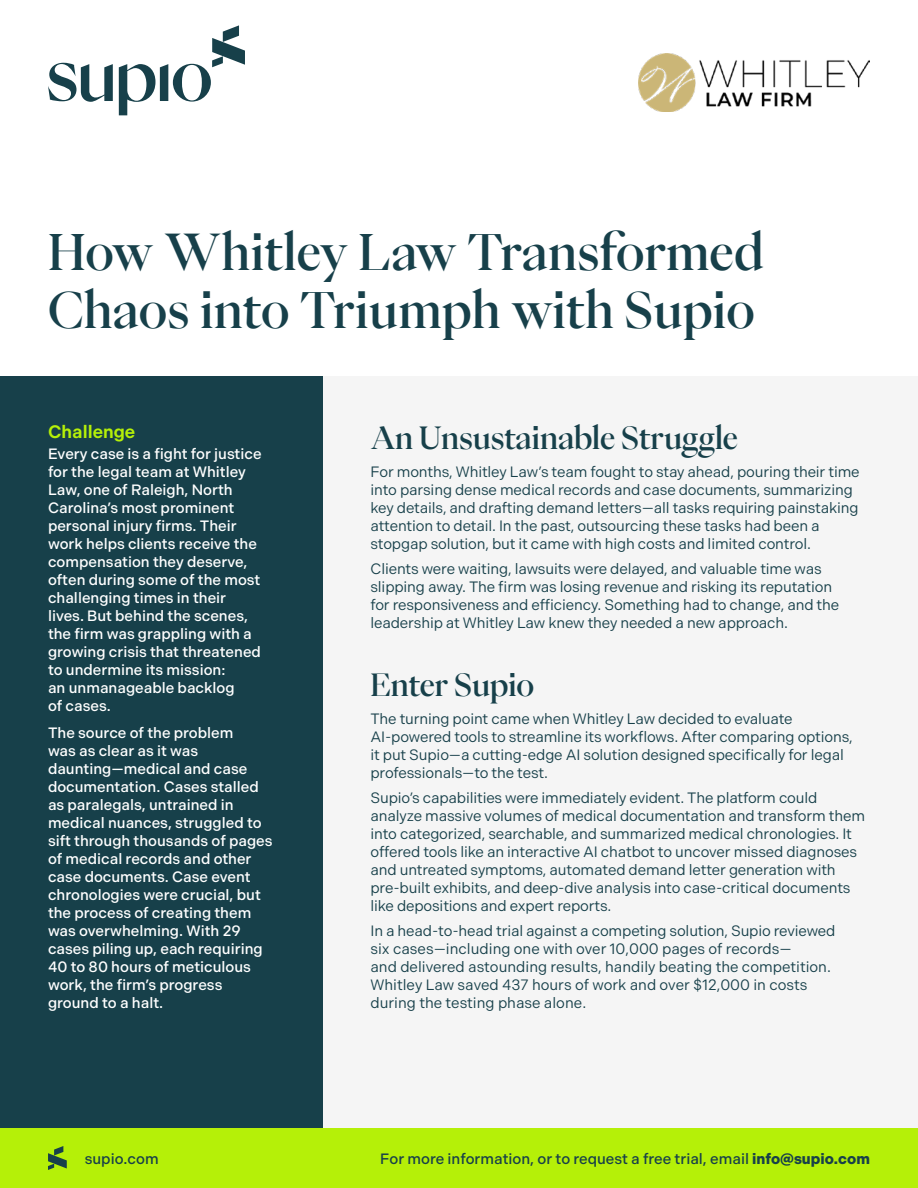
<style>
.page{position:relative;width:918px;height:1188px;background:#fff}
.page>*{position:absolute;margin:0;border:0;box-sizing:border-box;transform-origin:0 0}
.t1{font:500 48px/57.6px "PP Eiko";letter-spacing:-.005em;color:#17404a}
.t2{font:500 30px "PP Eiko";letter-spacing:-.015em;color:#17404a}
.t3{font:600 18px "Indivisible";color:#b5f008}
.t4{font:15px/18px "Indivisible";letter-spacing:-.01em;color:#17404a}
.t5{font:500 15px/18px "Indivisible";color:#fff}
.t6{font:500 15px "Indivisible";color:#17404a}
.s1{font-weight:700}
</style>
<div class="page">
<div style="left:322px;top:376px;width:596px;height:752px;background:#f5f5f5"></div>
<div style="left:0;top:376px;width:322px;height:752px;background:#17404a"></div>
<svg style="left:119px;top:25px;width:126px;height:90px"></svg>
<svg style="left:48px;top:63px;width:65px;height:39px"></svg>
<div style="left:0;top:1128px;width:918px;height:60px;background:#b5f008"></div>
<svg style="left:48px;top:1146px;width:19px;height:24px"></svg>
<img style="left:638px;top:54px;width:232px;height:58px">
<h1 class="t1" style="left:48px;top:225px;width:718px">How Whitley Law Transformed<br>Chaos into Triumph with Supio</h1>
<p class="t3" style="left:48px;top:421px;width:89px">Challenge</p>
<p class="t5" style="left:48px;top:445px;width:215px">Every case is a fight for justice for the legal team at Whitley<br>Law, one of Raleigh, North<br>Carolina’s most prominent personal injury firms. Their work helps clients receive the compensation they deserve, often during some of the most challenging times in their lives. But behind the scenes, the firm was grappling with a growing crisis that threatened to undermine its mission:<br>an unmanageable backlog<br>of cases.</p>
<p class="t5" style="left:48px;top:724px;width:226px">The source of the problem<br>was as clear as it was daunting—medical and case documentation. Cases stalled as paralegals, untrained in medical nuances, struggled to sift through thousands of pages of medical records and other case documents. Case event chronologies were crucial, but the process of creating them was overwhelming. With 29 cases piling up, each requiring<br>40 to 80 hours of meticulous work, the firm’s progress ground to a halt.</p>
<h2 class="t2" style="left:370px;top:417px;width:369px">An Unsustainable Struggle</h2>
<p class="t4" style="left:370px;top:463px;width:491px">For months, Whitley Law’s team fought to stay ahead, pouring their time into parsing dense medical records and case documents, summarizing key details, and drafting demand letters—all tasks requiring painstaking attention to detail. In the past, outsourcing these tasks had been a stopgap solution, but it came with high costs and limited control.</p>
<p class="t4" style="left:370px;top:560px;width:470px">Clients were waiting, lawsuits were delayed, and valuable time was slipping away. The firm was losing revenue and risking its reputation for responsiveness and efficiency. Something had to change, and the leadership at Whitley Law knew they needed a new approach.</p>
<h2 class="t2" style="left:370px;top:665px;width:165px">Enter Supio</h2>
<p class="t4" style="left:370px;top:710px;width:484px">The turning point came when Whitley Law decided to evaluate AI-powered tools to streamline its workflows. After comparing options, it put Supio—a cutting-edge AI solution designed specifically for legal professionals—to the test.</p>
<p class="t4" style="left:370px;top:789px;width:496px">Supio’s capabilities were immediately evident. The platform could analyze massive volumes of medical documentation and transform them into categorized, searchable, and summarized medical chronologies. It offered tools like an interactive AI chatbot to uncover missed diagnoses and untreated symptoms, automated demand letter generation with pre-built exhibits, and deep-dive analysis into case-critical documents like depositions and expert reports.</p>
<p class="t4" style="left:370px;top:922px;width:466px">In a head-to-head trial against a competing solution, Supio reviewed six cases—including one with over 10,000 pages of records—<br>and delivered astounding results, handily beating the competition.<br>Whitley Law saved 437 hours of work and over $12,000 in costs during the testing phase alone.</p>
<p class="t6" style="left:85px;top:1150px;width:75px">supio.com</p>
<p class="t6" style="left:380px;top:1150px;width:491px">For more information, or to request a free trial, email <span class="s1">info@supio.com</span></p>
</div>
